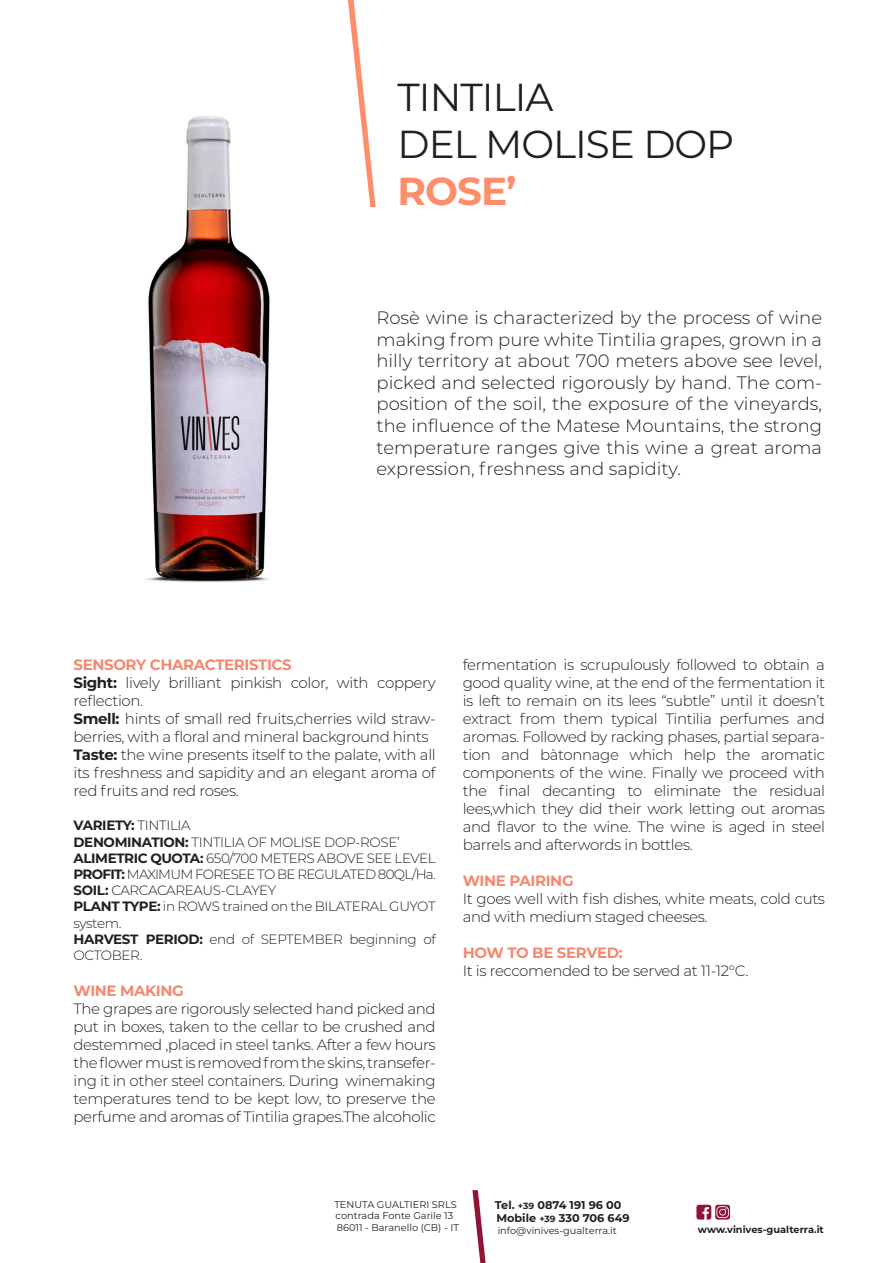
<style>
.page{position:relative;width:893px;height:1263px;background:#fff}
.page>*{position:absolute;margin:0;border:0;box-sizing:border-box;transform-origin:0 0}
.t1{font:39px/46.8px "Montserrat";letter-spacing:-.025em;color:#231f20}
.t2{font:700 39px "Montserrat";color:#ff8d6b}
.t3{font:300 18px/21.6px "Montserrat";color:#231f20;text-align:justify}
.t4{font:300 15px/18px "Montserrat";letter-spacing:-.025em;color:#231f20}
.t5{font:700 15px "Montserrat";letter-spacing:-.025em;color:#f48870}
.t6{font:300 13.5px/16.2px "Montserrat";letter-spacing:-.025em;color:#231f20}
.t7{font:700 11.25px/13.5px "Montserrat";color:#231f20}
.t8{font:9.75px/11.7px "Montserrat";color:#231f20}
.t9{font:700 9.75px "Montserrat";color:#231f20}
.s1{font-weight:700;color:#f48870}
.s2{font-weight:700}
.s3{font-size:9px}
</style>
<div class="page">
<svg style="left:348px;top:0;width:11px;height:44px"></svg>
<svg style="left:696px;top:1205px;width:34px;height:14px"></svg>
<svg style="left:472px;top:1190px;width:14px;height:73px"></svg>
<img style="left:145px;top:44px;width:231px;height:538px">
<h1 class="t1" style="left:398px;top:72px;width:338px">TINTILIA<br>DEL MOLISE DOP</h1>
<h1 class="t2" style="left:398px;top:163px;width:120px">ROSE’</h1>
<p class="t3" style="left:377px;top:306px;width:447px">Rosè wine is characterized by the process of wine making from pure white Tintilia grapes, grown in a hilly territory at about 700 meters above see level, picked and selected rigorously by hand. The com&shy;position of the soil, the exposure of the vineyards, the influence of the Matese Mountains, the strong temperature ranges give this wine a great aroma expression, freshness and sapidity.</p>
<p class="t4" style="left:74px;top:655px;width:364px"><span class="s1">SENSORY CHARACTERISTICS<br></span><span class="s2">Sight:</span> lively brilliant pinkish color, with coppery reflection.<br><span class="s2">Smell:</span> hints of small red fruits,cherries wild straw&shy;berries, with a floral and mineral background hints <span class="s2">Taste:</span> the wine presents itself to the palate, with all its freshness and sapidity and an elegant aroma of red fruits and red roses.</p>
<p class="t6" style="left:74px;top:817px;width:364px"><span class="s2">VARIETY:</span> TINTILIA<br><span class="s2">DENOMINATION:</span> TINTILIA OF MOLISE DOP-ROSE’ <span class="s2">ALIMETRIC QUOTA:</span> 650/700 METERS ABOVE SEE LEVEL <span class="s2">PROFIT:</span> MAXIMUM FORESEE TO BE REGULATED 80QL/Ha.<br><span class="s2">SOIL:</span> CARCACAREAUS-CLAYEY<br><span class="s2">PLANT TYPE:</span> in ROWS trained on the BILATERAL GUYOT system.<br><span class="s2">HARVEST PERIOD:</span> end of SEPTEMBER beginning of OCTOBER.</p>
<p class="t5" style="left:74px;top:980px;width:112px">WINE MAKING</p>
<p class="t4" style="left:74px;top:999px;width:364px;text-align:justify">The grapes are rigorously selected hand picked and put in boxes, taken to the cellar to be crushed and destemmed ,placed in steel tanks. After a few hours the flower must is removed from the skins, transefer&shy;ing it in other steel containers. During winemaking temperatures tend to be kept low, to preserve the perfume and aromas of Tintilia grapes.The alcoholic</p>
<p class="t4" style="left:463px;top:655px;width:364px;text-align:justify">fermentation is scrupulously followed to obtain a good quality wine, at the end of the fermentation it is left to remain on its lees “subtle” until it doesn’t extract from them typical Tintilia perfumes and aromas. Followed by racking phases, partial separa&shy;tion and bàtonnage which help the aromatic components of the wine. Finally we proceed with the final decanting to eliminate the residual lees,which they did their work letting out aromas and flavor to the wine. The wine is aged in steel barrels and afterwords in bottles.</p>
<p class="t5" style="left:463px;top:870px;width:112px">WINE PAIRING</p>
<p class="t4" style="left:463px;top:889px;width:364px">It goes well with fish dishes, white meats, cold cuts and with medium staged cheeses.</p>
<p class="t5" style="left:463px;top:942px;width:161px">HOW TO BE SERVED:</p>
<p class="t4" style="left:463px;top:961px;width:287px">It is reccomended to be served at 11-12°C.</p>
<p class="t8" style="left:334px;top:1198px;width:126px">TENUTA GUALTIERI SRLS contrada Fonte Garile 13<br>86011 - Baranello (CB) - IT</p>
<p class="t7" style="left:495px;top:1197px;width:136px">Tel. <span class="s3">+39</span> 0874 191 96 00<br>Mobile <span class="s3">+39</span> 330 706 649</p>
<p class="t8" style="left:498px;top:1224px;width:121px">info@vinives-gualterra.it</p>
<p class="t9" style="left:698px;top:1222px;width:127px">www.vinives-gualterra.it</p>
</div>
